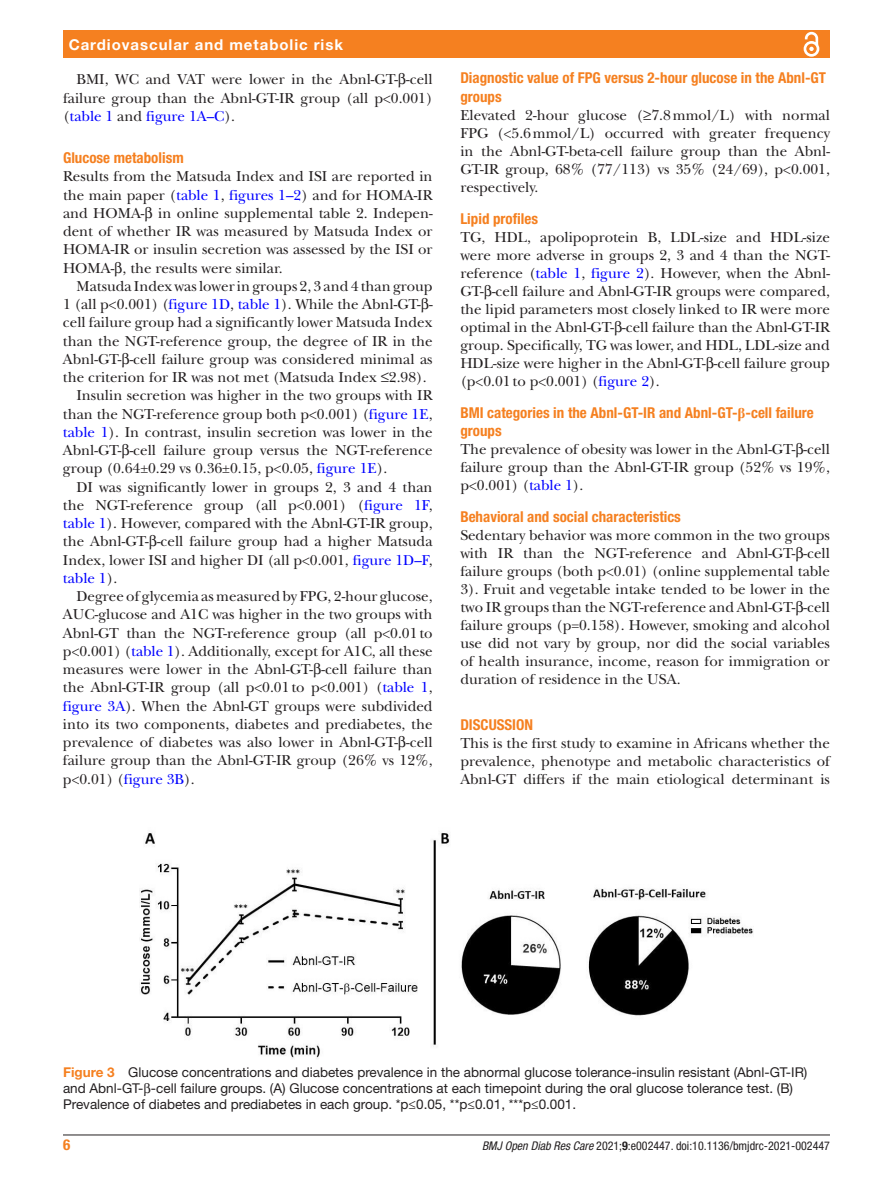
<style>
.page{position:relative;width:893px;height:1191px;background:#fff}
.page>*{position:absolute;margin:0;border:0;box-sizing:border-box;transform-origin:0 0}
.t1{font:15px/18px "New Baskerville";color:#231f20;text-align:justify}
.t2{font:700 condensed 15px/18px "Helvetica Neue LT Std";color:#f58020}
.t3{font:700 15px "Helvetica Neue LT Std";letter-spacing:.065em;color:#fff}
.t4{font:15px "New Baskerville";color:#00f}
.t5{font:13.5px/16.2px "Helvetica Neue LT Std";color:#231f20}
.t6{font:condensed 12px "Helvetica Neue LT Std";color:#231f20}
.s1{color:#00f}
.s2{color:#231f20}
.s3{font-family:"Times New Roman";font-stretch:normal}
.s4{font-weight:700;color:#f58020}
.s5{font-style:italic}
.s6{font-weight:700}
</style>
<div class="page">
<hr style="left:63px;top:1134px;width:767px;height:1px;background:#231f20">
<div style="left:63px;top:31px;width:767px;height:27px;background:#f58020"></div>
<svg style="left:803px;top:31px;width:17px;height:26px"></svg>
<img style="left:140px;top:832px;width:613px;height:227px">
<p class="t3" style="left:69px;top:35px;width:276px">Cardiovascular and metabolic risk</p>
<p class="t1" style="left:63px;top:70px;width:371px;text-indent:14px">BMI, WC and VAT were lower in the Abnl-GT- -cell failure group than the Abnl-GT-IR group (all p&lt;0.001) (<span class="s1">table 1</span> and <span class="s1">figure 1A–C</span>).</p>
<p class="t2" style="left:63px;top:149px;width:122px">Glucose metabolism</p>
<p class="t1" style="left:63px;top:167px;width:371px">Results from the Matsuda Index and ISI are reported in the main paper (<span class="s1">table 1</span>, <span class="s1">figures 1–2</span>) and for HOMA-IR and HOMA- in online supplemental table 2. Indepen&shy;dent of whether IR was measured by Matsuda Index or HOMA-IR or insulin secretion was assessed by the ISI or HOMA- , the results were similar.</p>
<p class="t1" style="left:76px;top:277px;width:358px">Matsuda Index was lower in groups 2, 3 and 4 than group</p>
<p class="t1" style="left:63px;top:295px;width:371px">1 (all p&lt;0.001) (<span class="s1">figure 1D</span>, <span class="s1">table 1</span>). While the Abnl-GT- -</p>
<p class="t1" style="left:63px;top:314px;width:371px">cell failure group had a significantly lower Matsuda Index</p>
<p class="t1" style="left:63px;top:332px;width:371px">than the NGT-reference group, the degree of IR in the</p>
<p class="t1" style="left:63px;top:350px;width:371px">Abnl-GT- -cell failure group was considered minimal as</p>
<p class="t1" style="left:63px;top:368px;width:365px">the criterion for IR was not met (Matsuda Index ≤2.98).</p>
<p class="t1" style="left:76px;top:386px;width:358px">Insulin secretion was higher in the two groups with IR</p>
<p class="t1" style="left:63px;top:405px;width:371px">than the NGT-reference group both p&lt;0.001) (<span class="s1">figure 1E</span>,</p>
<p class="t1" style="left:63px;top:423px;width:371px"><span class="s1">table 1</span>). In contrast, insulin secretion was lower in the</p>
<p class="t1" style="left:63px;top:441px;width:371px">Abnl-GT- -cell failure group versus the NGT-reference</p>
<p class="t1" style="left:63px;top:459px;width:326px">group (0.64±0.29 vs 0.36±0.15, p&lt;0.05, <span class="s1">figure 1E</span>).</p>
<p class="t1" style="left:76px;top:478px;width:358px">DI was significantly lower in groups 2, 3 and 4 than</p>
<p class="t1" style="left:63px;top:496px;width:371px">the NGT-reference group (all p&lt;0.001) (<span class="s1">figure 1F</span>,</p>
<p class="t1" style="left:63px;top:514px;width:371px"><span class="s1">table 1</span>). However, compared with the Abnl-GT-IR group,</p>
<p class="t1" style="left:63px;top:532px;width:371px">the Abnl-GT- -cell failure group had a higher Matsuda</p>
<p class="t1" style="left:63px;top:551px;width:371px">Index, lower ISI and higher DI (all p&lt;0.001, <span class="s1">figure 1D–F</span>,</p>
<p class="t4" style="left:63px;top:569px;width:56px">table 1<span class="s2">).</span></p>
<p class="t1" style="left:76px;top:587px;width:358px">Degree of glycemia as measured by FPG, 2-hour glucose,</p>
<p class="t1" style="left:63px;top:605px;width:371px">AUC-glucose and A1C was higher in the two groups with</p>
<p class="t1" style="left:63px;top:624px;width:371px">Abnl-GT than the NGT-reference group (all p&lt;0.01to</p>
<p class="t1" style="left:63px;top:642px;width:371px">p&lt;0.001) (<span class="s1">table 1</span>). Additionally, except for A1C, all these</p>
<p class="t1" style="left:63px;top:660px;width:371px">measures were lower in the Abnl-GT- -cell failure than</p>
<p class="t1" style="left:63px;top:678px;width:371px">the Abnl-GT-IR group (all p&lt;0.01to p&lt;0.001) (<span class="s1">table 1</span>,</p>
<p class="t1" style="left:63px;top:697px;width:371px"><span class="s1">figure 3A</span>). When the Abnl-GT groups were subdivided</p>
<p class="t1" style="left:63px;top:715px;width:371px">into its two components, diabetes and prediabetes, the</p>
<p class="t1" style="left:63px;top:733px;width:371px">prevalence of diabetes was also lower in Abnl-GT- -cell</p>
<p class="t1" style="left:63px;top:751px;width:371px">failure group than the Abnl-GT-IR group (26% vs 12%,</p>
<p class="t1" style="left:63px;top:770px;width:133px">p&lt;0.01) (<span class="s1">figure 3B</span>).</p>
<p class="t2" style="left:460px;top:69px;width:367px">Diagnostic value of FPG versus 2-hour glucose in the Abnl-GT groups</p>
<p class="t1" style="left:460px;top:106px;width:371px">Elevated 2-hour glucose (≥7.8mmol/L) with normal FPG (&lt;5.6mmol/L) occurred with greater frequency in the Abnl-GT-beta-cell failure group than the Abnl-GT-IR group, 68% (77/113) vs 35% (24/69), p&lt;0.001, respectively.</p>
<p class="t2" style="left:460px;top:209px;width:79px">Lipid profiles</p>
<p class="t1" style="left:460px;top:228px;width:371px">TG, HDL, apolipoprotein B, LDL-size and HDL-size were more adverse in groups 2, 3 and 4 than the NGT&shy;reference (<span class="s1">table 1</span>, <span class="s1">figure 2</span>). However, when the Abnl-GT- -cell failure and Abnl-GT-IR groups were compared, the lipid parameters most closely linked to IR were more optimal in the Abnl-GT- -cell failure than the Abnl-GT-IR group. Specifically, TG was lower, and HDL, LDL-size and HDL-size were higher in the Abnl-GT- -cell failure group (p&lt;0.01to p&lt;0.001) (<span class="s1">figure 2</span>).</p>
<p class="t2" style="left:460px;top:403px;width:355px">BMI categories in the Abnl-GT-IR and Abnl-GT-<span class="s3">β</span>-cell failure groups</p>
<p class="t1" style="left:460px;top:440px;width:371px">The prevalence of obesity was lower in the Abnl-GT- -cell failure group than the Abnl-GT-IR group (52% vs 19%, p&lt;0.001) (<span class="s1">table 1</span>).</p>
<p class="t2" style="left:460px;top:507px;width:222px">Behavioral and social characteristics</p>
<p class="t1" style="left:460px;top:526px;width:371px">Sedentary behavior was more common in the two groups with IR than the NGT-reference and Abnl-GT- -cell failure groups (both p&lt;0.01) (online supplemental table 3). Fruit and vegetable intake tended to be lower in the two IR groups than the NGT-reference and Abnl-GT- -cell failure groups (p=0.158). However, smoking and alcohol use did not vary by group, nor did the social variables of health insurance, income, reason for immigration or duration of residence in the USA.</p>
<p class="t2" style="left:460px;top:715px;width:74px">DISCUSSION</p>
<p class="t1" style="left:460px;top:734px;width:371px">This is the first study to examine in Africans whether the prevalence, phenotype and metabolic characteristics of Abnl-GT differs if the main etiological determinant is</p>
<p class="t5" style="left:63px;top:1064px;width:746px"><span class="s4">Figure 3</span> Glucose concentrations and diabetes prevalence in the abnormal glucose tolerance-insulin resistant (Abnl-GT-IR) and Abnl-GT- -cell failure groups. (A) Glucose concentrations at each timepoint during the oral glucose tolerance test. (B)<br>Prevalence of diabetes and prediabetes in each group. *p≤0.05, **p≤0.01, ***p≤0.001.</p>
<p class="t2" style="left:63px;top:1135px;width:9px">6</p>
<p class="t6" style="left:482px;top:1138px;width:349px"><span class="s5">BMJ Open Diab Res Care</span> 2021;<span class="s6">9</span>:e002447. doi:10.1136/bmjdrc-2021-002447</p>
</div>
